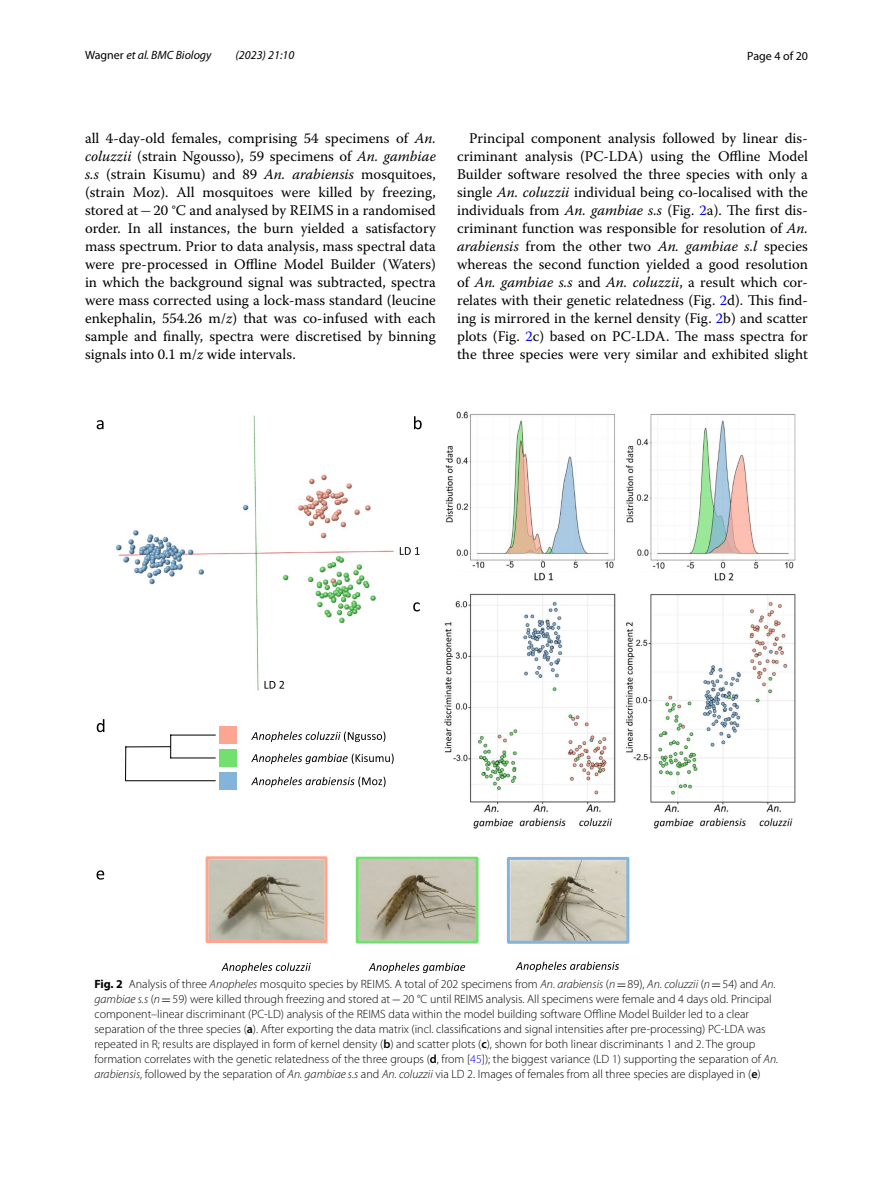
<style>
.page{position:relative;width:893px;height:1187px;background:#fff}
.page>*{position:absolute;margin:0;border:0;box-sizing:border-box;transform-origin:0 0}
.t1{font:14.7px/18px "Warnock Pro";color:#000;text-align:justify}
.t2{font:300 12px/15px "Myriad Pro";color:#000}
.t3{font:italic 12px "Myriad Pro";color:#000}
.t4{font:12px "Myriad Pro";color:#000}
.s1{font-style:normal}
.s2{font-style:italic}
.s3{font-family:"MTSY"}
.s4{color:#00f}
.s5{font-weight:700}
.s6{font-family:"MTSY";font-weight:400}
.s7{font-weight:600}
</style>
<div class="page">
<img style="left:116px;top:411px;width:680px;height:529px">
<div style="left:219px;top:724px;width:168px;height:66px;background:#fff"></div>
<div style="left:220px;top:749px;width:17px;height:17px;background:#71e06e"></div>
<div style="left:220px;top:726px;width:17px;height:17px;background:#fca692"></div>
<svg style="left:251px;top:731px;width:134px;height:11px"></svg>
<svg style="left:251px;top:753px;width:143px;height:11px"></svg>
<div style="left:220px;top:772px;width:17px;height:17px;background:#85b4db"></div>
<svg style="left:251px;top:776px;width:135px;height:11px"></svg>
<hr style="left:125px;top:746px;width:1px;height:35px;background:#000">
<hr style="left:126px;top:780px;width:90px;height:1px;background:#000">
<hr style="left:126px;top:746px;width:45px;height:1px;background:#000">
<svg style="left:170px;top:734px;width:1px;height:23px"></svg>
<hr style="left:171px;top:734px;width:45px;height:1px;background:#000">
<hr style="left:170px;top:757px;width:46px;height:1px;background:#000">
<svg style="left:97px;top:420px;width:7px;height:9px"></svg>
<svg style="left:97px;top:719px;width:7px;height:13px"></svg>
<svg style="left:414px;top:416px;width:8px;height:13px"></svg>
<svg style="left:413px;top:602px;width:7px;height:9px"></svg>
<svg style="left:400px;top:547px;width:19px;height:7px"></svg>
<svg style="left:264px;top:680px;width:20px;height:8px"></svg>
<div style="left:206px;top:856px;width:121px;height:86px;border:3px solid #fca692"></div>
<div style="left:507px;top:856px;width:122px;height:87px;border:3px solid #85b4db"></div>
<div style="left:356px;top:856px;width:123px;height:87px;border:3px solid #71e06e"></div>
<svg style="left:221px;top:962px;width:90px;height:10px"></svg>
<svg style="left:369px;top:962px;width:96px;height:10px"></svg>
<svg style="left:516px;top:961px;width:103px;height:10px"></svg>
<svg style="left:97px;top:870px;width:7px;height:9px"></svg>
<p class="t3" style="left:85px;top:48px;width:128px"><span class="s1">Wagner</span> et al. BMC Biology</p>
<p class="t3" style="left:236px;top:48px;width:60px">(2023) 21:10</p>
<p class="t4" style="left:747px;top:48px;width:62px">Page 4 of 20</p>
<p class="t1" style="left:85px;top:128px;width:352px">all 4-day-old females, comprising 54 specimens of <span class="s2">An. coluzzii</span> (strain Ngousso), 59 specimens of <span class="s2">An. gambiae s.s</span> (strain Kisumu) and 89 <span class="s2">An. arabiensis</span> mosquitoes, (strain Moz). All mosquitoes were killed by freezing, stored at<span class="s3">−</span>20 °C and analysed by REIMS in a randomised order. In all instances, the burn yielded a satisfactory mass spectrum. Prior to data analysis, mass spectral data were pre-processed in Offline Model Builder (Waters) in which the background signal was subtracted, spectra were mass corrected using a lock-mass standard (leucine enkephalin, 554.26 m/<span class="s2">z</span>) that was co-infused with each sample and finally, spectra were discretised by binning signals into 0.1 m/<span class="s2">z</span> wide intervals.</p>
<p class="t1" style="left:457px;top:128px;width:352px;text-indent:12px">Principal component analysis followed by linear dis&shy;criminant analysis (PC-LDA) using the Offline Model Builder software resolved the three species with only a single <span class="s2">An. coluzzii</span> individual being co-localised with the individuals from <span class="s2">An. gambiae s.s</span> (Fig. <span class="s4">2</span>a). The first dis&shy;criminant function was responsible for resolution of <span class="s2">An. arabiensis</span> from the other two <span class="s2">An. gambiae s.l</span> species whereas the second function yielded a good resolution of <span class="s2">An. gambiae s.s</span> and <span class="s2">An. coluzzii</span>, a result which cor&shy;relates with their genetic relatedness (Fig. <span class="s4">2</span>d). This find&shy;ing is mirrored in the kernel density (Fig. <span class="s4">2</span>b) and scatter plots (Fig. <span class="s4">2</span>c) based on PC-LDA. The mass spectra for the three species were very similar and exhibited slight</p>
<p class="t2" style="left:94px;top:976px;width:686px"><span class="s5">Fig. 2</span> Analysis of three <span class="s2">Anopheles</span> mosquito species by REIMS. A total of 202 specimens from <span class="s2">An. arabiensis</span> (<span class="s2">n</span><span class="s6">=</span>89), <span class="s2">An. coluzzii</span> (<span class="s2">n</span><span class="s6">=</span>54) and <span class="s2">An. gambiae s.s</span> (<span class="s2">n</span><span class="s6">=</span>59) were killed through freezing and stored at<span class="s6">−</span>20 °C until REIMS analysis. All specimens were female and 4 days old. Principal component–linear discriminant (PC-LD) analysis of the REIMS data within the model building software Offline Model Builder led to a clear separation of the three species (<span class="s7">a</span>). After exporting the data matrix (incl. classifications and signal intensities after pre-processing) PC-LDA was repeated in R; results are displayed in form of kernel density (<span class="s7">b</span>) and scatter plots (<span class="s7">c</span>), shown for both linear discriminants 1 and 2. The group formation correlates with the genetic relatedness of the three groups (<span class="s7">d</span>, from [<span class="s4">45</span>]); the biggest variance (LD 1) supporting the separation of <span class="s2">An. arabiensis</span>, followed by the separation of <span class="s2">An. gambiae s.s</span> and <span class="s2">An. coluzzii</span> via LD 2. Images of females from all three species are displayed in (<span class="s7">e</span>)</p>
</div>
